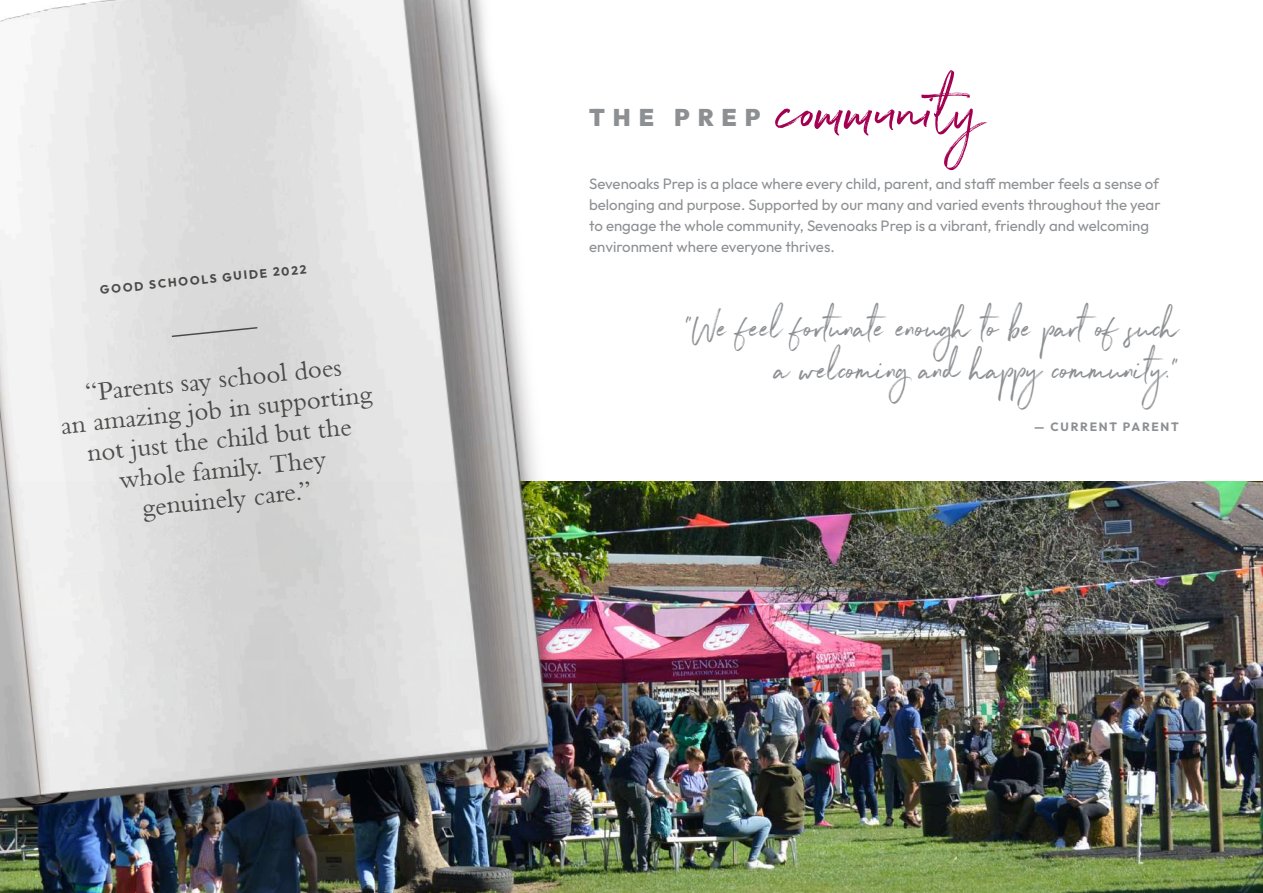
<style>
.page{position:relative;width:1263px;height:893px;background:#fff}
.page>*{position:absolute;margin:0;border:0;box-sizing:border-box;transform-origin:0 0}
.t1{font:75px "Northwell Alt";color:#a30051}
.t2{font:40.5px/42px "Northwell";color:#8d9093;text-align:right}
.t3{font:27px/30px "Bembo MT Pro";color:rgb(29 29 27/.75);text-align:center}
.t4{font:900 24px "Outfit";letter-spacing:.33em;color:#8d9093}
.t5{font:15px/21px "Outfit";color:#8d9093}
.t6{font:700 12px "Outfit";color:rgb(29 29 27/.75)}
.t7{font:700 12px "Outfit";letter-spacing:.15em;color:#8d9093}
.t8{font:10.5px "Outfit";color:#8d9093}
</style>
<div class="page">
<img style="left:720px;top:482px;width:543px;height:411px">
<img style="left:0;top:0;width:720px;height:893px">
<svg style="left:171px;top:326px;width:87px;height:12px"></svg>
<p class="t6" style="left:99px;top:282px;width:209px;rotate:-6deg">GOOD SCHOOLS GUIDE 2022</p>
<h3 class="t3" style="left:57px;top:384px;width:314px;rotate:-6deg">“Parents say school does<br>an amazing job in supporting not just the child but the whole family. They genuinely care.”</h3>
<h3 class="t4" style="left:589px;top:102px;width:173px">THE PREP</h3>
<h1 class="t1" style="left:780px;top:56px;width:200px">community</h1>
<p class="t5" style="left:589px;top:173px;width:573px">Sevenoaks Prep is a place where every child, parent, and staff member feels a sense of belonging and purpose. Supported by our many and varied events throughout the year to engage the whole community, Sevenoaks Prep is a vibrant, friendly and welcoming environment where everyone thrives.</p>
<h2 class="t2" style="left:684px;top:301px;width:496px">“We feel fortunate enough to be part of such a welcoming and happy community.”</h2>
<p class="t7" style="left:1034px;top:418px;width:146px">— CURRENT PARENT</p>
<p class="t8" style="left:1216px;top:854px;width:11px">12</p>
</div>
